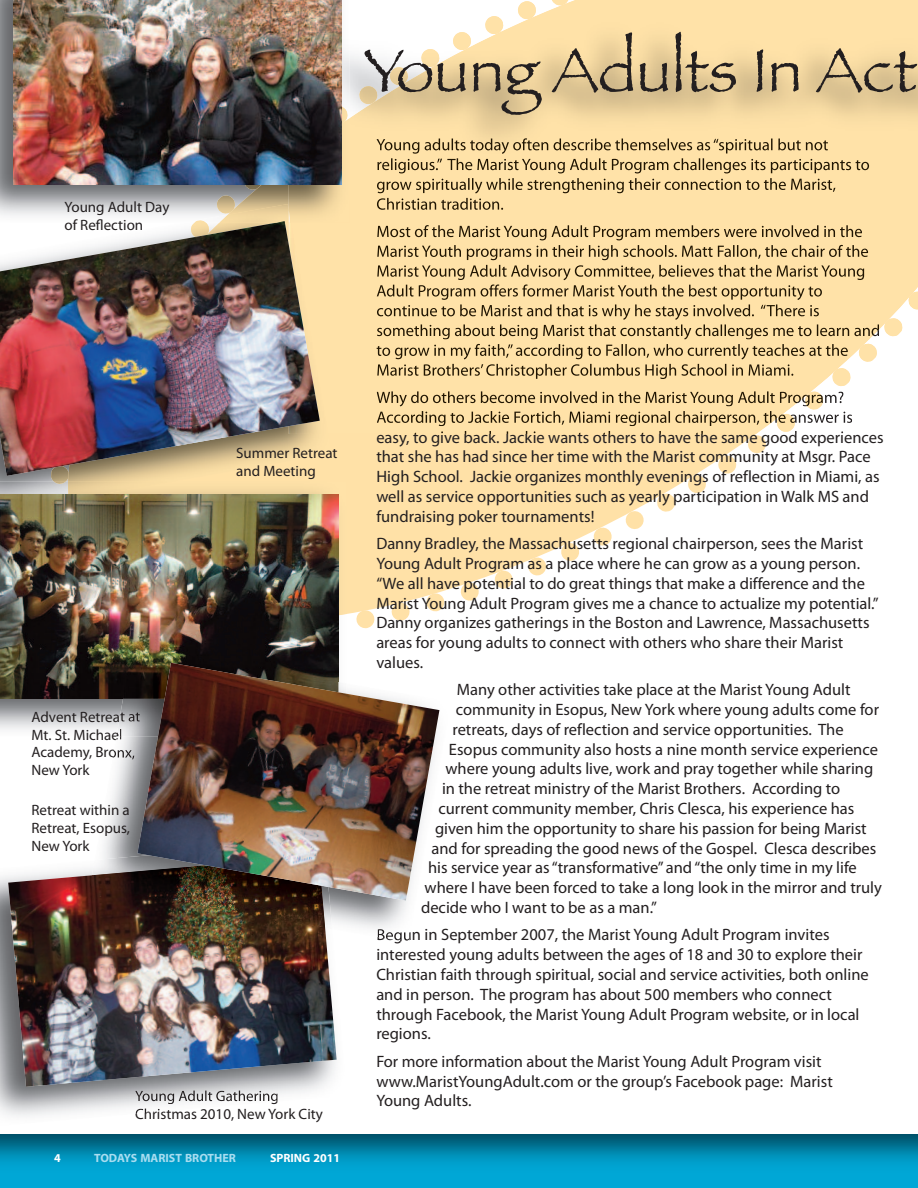
<style>
.page{position:relative;width:918px;height:1188px;background:#fff}
.page>*{position:absolute;margin:0;border:0;box-sizing:border-box;transform-origin:0 0}
.t1{font:63px "Papyrus Plain";color:#231f20}
.t2{font:16.5px/19.8px "Myriad Pro";color:#231f20}
.t3{font:15px/18px "Myriad Pro";color:#231f20}
.t4{font:700 12px "Myriad Pro";color:#a9ddf0}
.t5{font:700 12px "Myriad Pro";color:#fff}
</style>
<div class="page">
<svg style="left:0;top:1108px;width:918px;height:80px;background:#008eb6"></svg>
<div style="left:0;top:0;width:918px;height:1134px;background:#fff"></div>
<img style="left:0;top:876px;width:321px;height:240px">
<img style="left:135px;top:1090px;width:108px;height:14px">
<img style="left:136px;top:1108px;width:34px;height:6px">
<img style="left:8px;top:869px;width:329px;height:218px">
<svg style="left:18px;top:434px;width:748px;height:195px"></svg>
<svg style="left:657px;top:493px;width:18px;height:19px"></svg>
<img style="left:332px;top:0;width:512px;height:434px">
<img style="left:777px;top:0;width:141px;height:432px">
<img style="left:377px;top:139px;width:107px;height:15px">
<img style="left:377px;top:158px;width:120px;height:15px">
<img style="left:377px;top:178px;width:93px;height:15px">
<img style="left:377px;top:198px;width:91px;height:12px">
<img style="left:377px;top:225px;width:111px;height:12px">
<img style="left:377px;top:245px;width:112px;height:15px">
<img style="left:377px;top:265px;width:110px;height:15px">
<img style="left:377px;top:285px;width:111px;height:15px">
<img style="left:377px;top:304px;width:123px;height:12px">
<img style="left:377px;top:324px;width:101px;height:15px">
<img style="left:377px;top:344px;width:109px;height:15px">
<img style="left:377px;top:364px;width:97px;height:12px">
<img style="left:377px;top:391px;width:120px;height:16px">
<img style="left:377px;top:411px;width:112px;height:15px">
<img style="left:413px;top:431px;width:67px;height:3px">
<div style="left:209px;top:223px;width:123px;height:258px;background:#ffe1a7"></div>
<div style="left:320px;top:223px;width:8px;height:211px;background:#ffe2a8"></div>
<img style="left:0;top:223px;width:320px;height:253px">
<img style="left:0;top:0;width:228px;height:216px">
<img style="left:228px;top:185px;width:61px;height:19px">
<img style="left:244px;top:185px;width:18px;height:5px">
<img style="left:217px;top:195px;width:18px;height:19px">
<img style="left:341px;top:0;width:8px;height:119px">
<img style="left:289px;top:119px;width:60px;height:104px">
<img style="left:341px;top:106px;width:7px;height:18px">
<img style="left:183px;top:215px;width:36px;height:8px">
<img style="left:219px;top:204px;width:70px;height:19px">
<svg style="left:195px;top:220px;width:11px;height:3px"></svg>
<svg style="left:277px;top:210px;width:14px;height:13px"></svg>
<img style="left:13px;top:0;width:328px;height:185px">
<img style="left:0;top:622px;width:347px;height:108px">
<img style="left:176px;top:481px;width:171px;height:141px">
<img style="left:53px;top:481px;width:123px;height:13px">
<svg style="left:53px;top:481px;width:13px;height:3px"></svg>
<img style="left:0;top:494px;width:338px;height:204px">
<img style="left:95px;top:683px;width:345px;height:260px">
<img style="left:92px;top:840px;width:240px;height:89px">
<img style="left:90px;top:855px;width:235px;height:73px">
<img style="left:378px;top:929px;width:33px;height:14px">
<img style="left:116px;top:682px;width:21px;height:54px">
<img style="left:123px;top:646px;width:215px;height:52px">
<svg style="left:119px;top:712px;width:6px;height:10px"></svg>
<svg style="left:116px;top:729px;width:5px;height:11px"></svg>
<img style="left:112px;top:749px;width:16px;height:11px">
<img style="left:137px;top:663px;width:302px;height:238px">
<p class="t3" style="left:64px;top:199px;width:106px">Young Adult Day of Reflection</p>
<h1 class="t1" style="left:364px;top:32px;width:554px">Young Adults In Act</h1>
<p class="t3" style="left:31px;top:709px;width:110px">Advent Retreat at<br>Mt. St. Michael<br>Academy, Bronx,<br>New York</p>
<p class="t3" style="left:31px;top:802px;width:100px;text-align:justify">Retreat within a Retreat, Esopus, New York</p>
<p class="t3" style="left:236px;top:445px;width:103px">Summer Retreat and Meeting</p>
<p class="t3" style="left:135px;top:1106px;width:190px">Christmas 2010, New York City</p>
<p class="t5" style="left:270px;top:1153px;width:72px">SPRING 2011</p>
<p class="t5" style="left:54px;top:1153px;width:8px">4</p>
<p class="t4" style="left:94px;top:1153px;width:143px">TODAYS MARIST BROTHER</p>
<p class="t2" style="left:376px;top:428px;width:509px">easy, to give back. Jackie wants others to have the same good experiences that she has had since her time with the Marist community at Msgr. Pace High School. Jackie organizes monthly evenings of reflection in Miami, as well as service opportunities such as yearly participation in Walk MS and fundraising poker tournaments!</p>
<p class="t2" style="left:376px;top:535px;width:504px">Danny Bradley, the Massachusetts regional chairperson, sees the Marist Young Adult Program as a place where he can grow as a young person. “We all have potential to do great things that make a difference and the Marist Young Adult Program gives me a chance to actualize my potential.” Danny organizes gatherings in the Boston and Lawrence, Massachusetts areas for young adults to connect with others who share their Marist values.</p>
<p class="t2" style="left:457px;top:681px;width:395px">Many other activities take place at the Marist Young Adult</p>
<p class="t2" style="left:456px;top:701px;width:425px">community in Esopus, New York where young adults come for</p>
<p class="t2" style="left:452px;top:721px;width:393px">retreats, days of reflection and service opportunities. The</p>
<p class="t2" style="left:449px;top:741px;width:431px">Esopus community also hosts a nine month service experience</p>
<p class="t2" style="left:445px;top:760px;width:429px">where young adults live, work and pray together while sharing</p>
<p class="t2" style="left:442px;top:780px;width:400px">in the retreat ministry of the Marist Brothers. According to</p>
<p class="t2" style="left:439px;top:800px;width:417px">current community member, Chris Clesca, his experience has</p>
<p class="t2" style="left:435px;top:820px;width:433px">given him the opportunity to share his passion for being Marist</p>
<p class="t2" style="left:432px;top:840px;width:446px">and for spreading the good news of the Gospel. Clesca describes</p>
<p class="t2" style="left:428px;top:859px;width:430px">his service year as“transformative” and“the only time in my life</p>
<p class="t2" style="left:425px;top:879px;width:459px">where I have been forced to take a long look in the mirror and truly</p>
<p class="t2" style="left:421px;top:899px;width:238px">decide who I want to be as a man.”</p>
<p class="t2" style="left:376px;top:926px;width:494px">Begun in September 2007, the Marist Young Adult Program invites interested young adults between the ages of 18 and 30 to explore their Christian faith through spiritual, social and service activities, both online and in person. The program has about 500 members who connect through Facebook, the Marist Young Adult Program website, or in local regions.</p>
<p class="t2" style="left:376px;top:1053px;width:458px">For more information about the Marist Young Adult Program visit www.MaristYoungAdult.com or the group’s Facebook page: Marist<br>Young Adults.</p>
</div>
